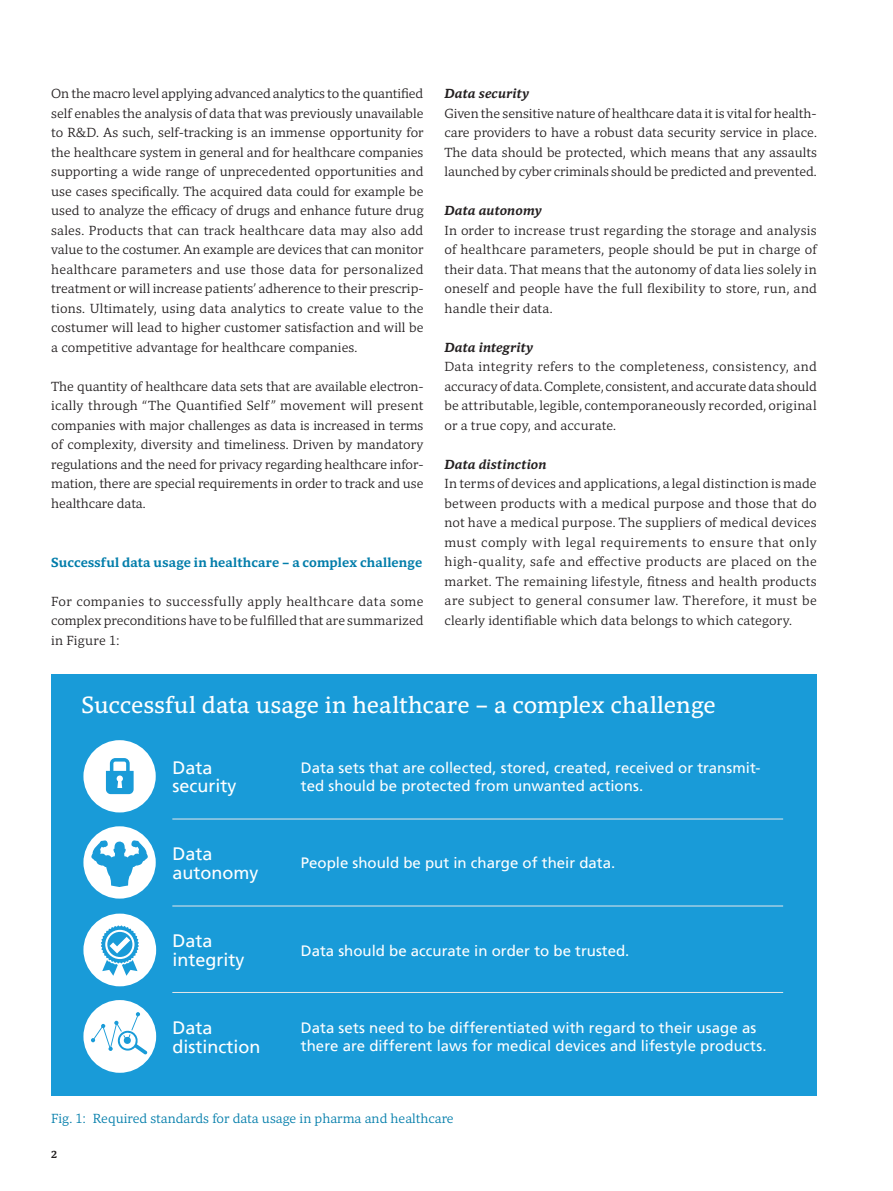
<style>
.page{position:relative;width:893px;height:1191px;background:#fff}
.page>*{position:absolute;margin:0;border:0;box-sizing:border-box;transform-origin:0 0}
.t1{font:24px "Mundo Serif";letter-spacing:.005em;color:#fff}
.t2{font:18px/18.8px "Frutiger LT";color:#fff}
.t3{font:15px/18px "Frutiger LT";color:#fff}
.t4{font:13.5px/19.5px "Mundo Serif";letter-spacing:.005em;color:#231f20;text-align:justify}
.t5{font:13.5px "Mundo Serif";color:#027daa}
.t6{font:italic 500 13.5px "Mundo Serif";letter-spacing:.01em;color:#231f20}
.t7{font:500 13.5px "Mundo Serif";letter-spacing:.015em;color:#027daa}
.t8{font:500 10.5px "Mundo Serif";color:#231f20}
</style>
<div class="page">
<div style="left:51px;top:674px;width:766px;height:422px;background:#199bd8"></div>
<hr style="left:172px;top:905px;width:611px;height:1px;background:#e6e7e9">
<hr style="left:172px;top:818px;width:611px;height:1px;background:#e6e7e9">
<hr style="left:172px;top:992px;width:611px;height:1px;background:#e6e7e9">
<div style="left:83px;top:740px;width:73px;height:72px;background:#fff;border-radius:50%"></div>
<svg style="left:106px;top:758px;width:28px;height:36px"></svg>
<div style="left:83px;top:826px;width:73px;height:72px;background:#fff;border-radius:50%"></div>
<svg style="left:90px;top:840px;width:59px;height:47px"></svg>
<div style="left:83px;top:913px;width:73px;height:73px;background:#fff;border-radius:50%"></div>
<svg style="left:101px;top:925px;width:38px;height:50px"></svg>
<div style="left:83px;top:1000px;width:73px;height:72px;background:#fff;border-radius:50%"></div>
<svg style="left:91px;top:1012px;width:56px;height:42px"></svg>
<p class="t4" style="left:51px;top:84px;width:374px">On the macro level applying advanced analytics to the quantified self enables the analysis of data that was previously unavailable to R&amp;D. As such, self-tracking is an immense opportunity for the healthcare system in general and for healthcare companies supporting a wide range of unprecedented opportunities and use cases specifically. The acquired data could for example be used to analyze the efficacy of drugs and enhance future drug sales. Products that can track healthcare data may also add value to the costumer. An example are devices that can monitor healthcare parameters and use those data for personalized treatment or will increase patients’ adherence to their prescrip&shy;tions. Ultimately, using data analytics to create value to the costumer will lead to higher customer satisfaction and will be a competitive advantage for healthcare companies.</p>
<p class="t4" style="left:51px;top:376px;width:374px">The quantity of healthcare data sets that are available electron&shy;ically through “The Quantified Self ” movement will present companies with major challenges as data is increased in terms of complexity, diversity and timeliness. Driven by mandatory regulations and the need for privacy regarding healthcare infor&shy;mation, there are special requirements in order to track and use healthcare data.</p>
<p class="t7" style="left:51px;top:552px;width:372px">Successful data usage in healthcare – a complex challenge</p>
<p class="t4" style="left:51px;top:590px;width:374px">For companies to successfully apply healthcare data some complex preconditions have to be fulfilled that are summarized in Figure 1:</p>
<p class="t6" style="left:444px;top:84px;width:86px">Data security</p>
<p class="t4" style="left:444px;top:103px;width:374px">Given the sensitive nature of healthcare data it is vital for health&shy;care providers to have a robust data security service in place.<br>The data should be protected, which means that any assaults launched by cyber criminals should be predicted and prevented.</p>
<p class="t6" style="left:444px;top:201px;width:99px">Data autonomy</p>
<p class="t4" style="left:444px;top:220px;width:374px">In order to increase trust regarding the storage and analysis of healthcare parameters, people should be put in charge of their data. That means that the autonomy of data lies solely in oneself and people have the full flexibility to store, run, and handle their data.</p>
<p class="t6" style="left:444px;top:338px;width:90px">Data integrity</p>
<p class="t4" style="left:444px;top:356px;width:374px">Data integrity refers to the completeness, consistency, and accuracy of data. Complete, consistent, and accurate data should be attributable, legible, contemporaneously recorded, original or a true copy, and accurate.</p>
<p class="t6" style="left:444px;top:455px;width:103px">Data distinction</p>
<p class="t4" style="left:444px;top:473px;width:374px">In terms of devices and applications, a legal distinction is made between products with a medical purpose and those that do not have a medical purpose. The suppliers of medical devices must comply with legal requirements to ensure that only high-quality, safe and effective products are placed on the market. The remaining lifestyle, fitness and health products are subject to general consumer law. Therefore, it must be clearly identifiable which data belongs to which category.</p>
<h1 class="t1" style="left:82px;top:688px;width:636px">Successful data usage in healthcare – a complex challenge</h1>
<h2 class="t2" style="left:172px;top:758px;width:66px">Data security</h2>
<h2 class="t2" style="left:172px;top:844px;width:88px">Data autonomy</h2>
<h2 class="t2" style="left:172px;top:931px;width:74px">Data integrity</h2>
<h2 class="t2" style="left:172px;top:1018px;width:90px">Data distinction</h2>
<p class="t3" style="left:301px;top:759px;width:461px">Data sets that are collected, stored, created, received or transmit&shy;ted should be protected from unwanted actions.</p>
<p class="t3" style="left:301px;top:854px;width:316px">People should be put in charge of their data.</p>
<p class="t3" style="left:301px;top:941px;width:330px">Data should be accurate in order to be trusted.</p>
<p class="t3" style="left:301px;top:1019px;width:467px">Data sets need to be differentiated with regard to their usage as there are different laws for medical devices and lifestyle products.</p>
<p class="t5" style="left:51px;top:1109px;width:404px">Fig. 1: Required standards for data usage in pharma and healthcare</p>
<p class="t8" style="left:51px;top:1147px;width:8px">2</p>
</div>
